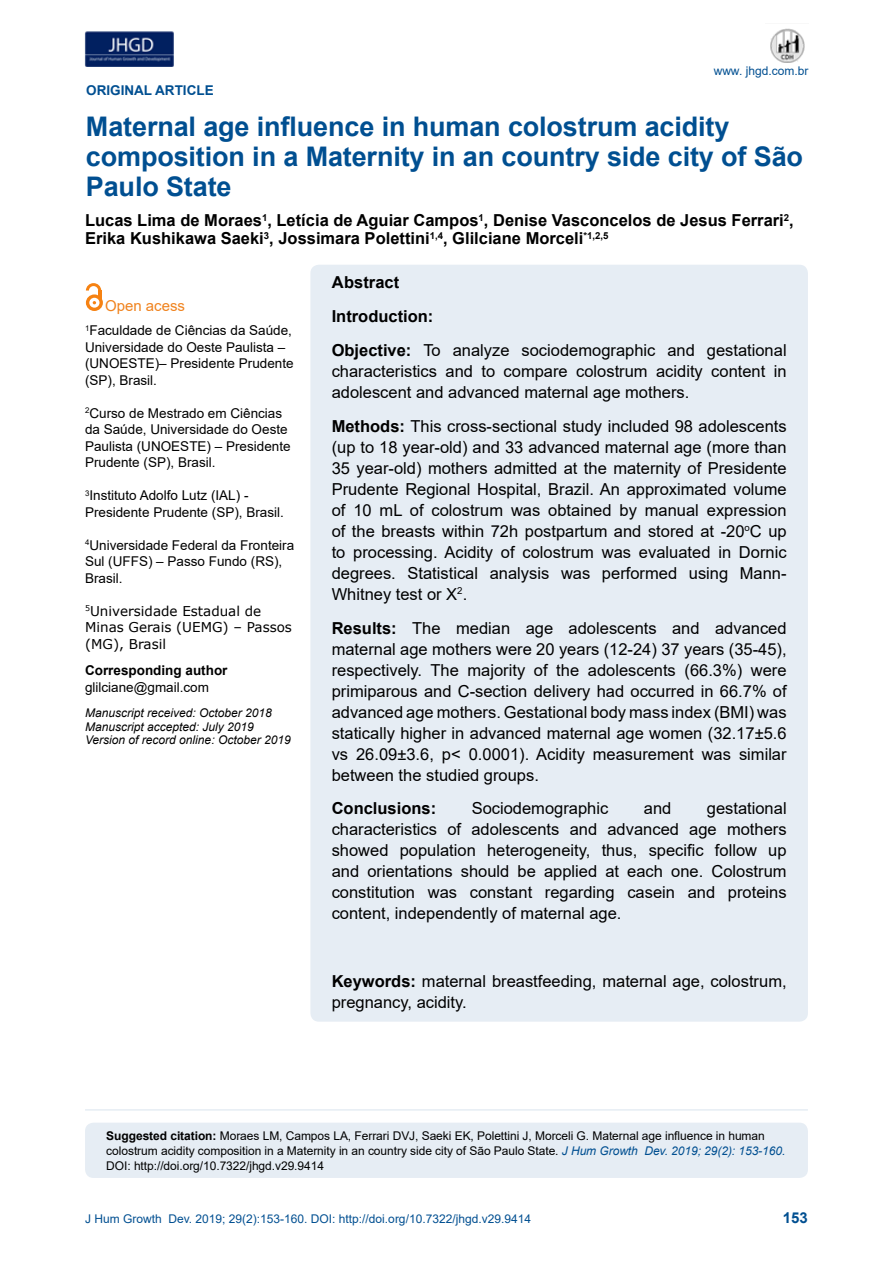
<style>
.page{position:relative;width:893px;height:1263px;background:#fff}
.page>*{position:absolute;margin:0;border:0;box-sizing:border-box;transform-origin:0 0}
.t1{font:700 27px/30px "Arial";letter-spacing:-.005em;color:#004f91}
.t2{font:16.5px/21px "Arial";color:#000}
.t3{font:700 16.5px/18px "Arial";color:#000}
.t4{font:15px "Arial";color:#f0831e}
.t5{font:700 15px "Arial";color:#004f91}
.t6{font:13.5px/16.5px "Arial";color:#000}
.t7{font:13.5px/16.5px "Verdana";color:#000}
.t8{font:700 13.5px "Arial";color:#000}
.t9{font:700 13.5px "Arial";color:#004f91}
.t10{font:12px/15px "Arial";letter-spacing:-.005em;color:#000}
.t11{font:italic 12px/13.5px "Arial";color:#000}
.t12{font:12px "Arial";color:#004f91}
.s1{font-weight:700}
.s2{font-style:italic;color:#004f91}
</style>
<div class="page">
<img style="left:85px;top:31px;width:89px;height:36px">
<img style="left:770px;top:28px;width:35px;height:35px">
<div style="left:310px;top:265px;width:498px;height:757px;background:#e6edf4;border-radius:9px"></div>
<div style="left:85px;top:1123px;width:723px;height:55px;background:#e6edf4;border-radius:9px"></div>
<div style="left:86px;top:294px;width:17px;height:17px;background:#f68212;border-radius:50%"></div>
<svg style="left:89px;top:298px;width:11px;height:10px"></svg>
<svg style="left:86px;top:283px;width:15px;height:21px"></svg>
<hr style="left:85px;top:1109px;width:723px;height:1px;background:#e6edf4">
<p class="t9" style="left:86px;top:81px;width:129px">ORIGINAL ARTICLE</p>
<p class="t12" style="left:714px;top:63px;width:96px">www. jhgd.com.br</p>
<h1 class="t1" style="left:86px;top:112px;width:719px">Maternal age influence in human colostrum acidity composition in a Maternity in an country side city of São<br>Paulo State</h1>
<p class="t3" style="left:85px;top:212px;width:710px">Lucas Lima de Moraes<sup>1</sup>, Letícia de Aguiar Campos<sup>1</sup>, Denise Vasconcelos de Jesus Ferrari<sup>2</sup>,<br>Erika Kushikawa Saeki<sup>3</sup>, Jossimara Polettini<sup>1,4</sup>, Glilciane Morceli<sup>*1,2,5</sup></p>
<p class="t4" style="left:105px;top:295px;width:82px">Open acess</p>
<p class="t6" style="left:85px;top:322px;width:210px"><sup>1</sup>Faculdade de Ciências da Saúde,<br>Universidade do Oeste Paulista – (UNOESTE)– Presidente Prudente (SP), Brasil.</p>
<p class="t6" style="left:85px;top:405px;width:207px"><sup>2</sup>Curso de Mestrado em Ciências da Saúde, Universidade do Oeste<br>Paulista (UNOESTE) – Presidente<br>Prudente (SP), Brasil.</p>
<p class="t6" style="left:85px;top:487px;width:200px"><sup>3</sup>Instituto Adolfo Lutz (IAL) -<br>Presidente Prudente (SP), Brasil.</p>
<p class="t6" style="left:85px;top:537px;width:211px"><sup>4</sup>Universidade Federal da Fronteira<br>Sul (UFFS) – Passo Fundo (RS),<br>Brasil.</p>
<p class="t7" style="left:85px;top:602px;width:208px"><sup>5</sup>Universidade Estadual de<br>Minas Gerais (UEMG) – Passos (MG), Brasil</p>
<p class="t8" style="left:85px;top:661px;width:144px">Corresponding author</p>
<p class="t6" style="left:85px;top:679px;width:125px">glilciane@gmail.com</p>
<p class="t11" style="left:85px;top:707px;width:207px">Manuscript received: October 2018<br>Manuscript accepted: July 2019<br>Version of record online: October 2019</p>
<p class="t2" style="left:332px;top:266px;width:456px;line-height:33.8px"><span class="s1">Abstract<br>Introduction:<br>Objective:</span> To analyze sociodemographic and gestational</p>
<p class="t2" style="left:332px;top:361px;width:456px">characteristics and to compare colostrum acidity content in adolescent and advanced maternal age mothers.</p>
<p class="t2" style="left:332px;top:415px;width:456px;text-align:justify"><span class="s1">Methods:</span> This cross-sectional study included 98 adolescents (up to 18 year-old) and 33 advanced maternal age (more than 35 year-old) mothers admitted at the maternity of Presidente Prudente Regional Hospital, Brazil. An approximated volume of 10 mL of colostrum was obtained by manual expression of the breasts within 72h postpartum and stored at -20<sup>o</sup>C up to processing. Acidity of colostrum was evaluated in Dornic degrees. Statistical analysis was performed using Mann-Whitney test or X<sup>2</sup>.</p>
<p class="t2" style="left:332px;top:617px;width:456px;text-align:justify"><span class="s1">Results:</span> The median age adolescents and advanced maternal age mothers were 20 years (12-24) 37 years (35-45), respectively. The majority of the adolescents (66.3%) were primiparous and C-section delivery had occurred in 66.7% of advanced age mothers. Gestational body mass index (BMI) was statically higher in advanced maternal age women (32.17±5.6 vs 26.09±3.6, p&lt; 0.0001). Acidity measurement was similar between the studied groups.</p>
<p class="t3" style="left:332px;top:800px;width:106px">Conclusions:</p>
<p class="t2" style="left:472px;top:798px;width:138px">Sociodemographic</p>
<p class="t2" style="left:644px;top:798px;width:29px">and</p>
<p class="t2" style="left:332px;top:798px;width:456px;text-align:justify;text-indent:375px">gestational characteristics of adolescents and advanced age mothers showed population heterogeneity, thus, specific follow up and orientations should be applied at each one. Colostrum constitution was constant regarding casein and proteins content, independently of maternal age.</p>
<p class="t2" style="left:332px;top:970px;width:456px"><span class="s1">Keywords:</span> maternal breastfeeding, maternal age, colostrum, pregnancy, acidity.</p>
<p class="t10" style="left:106px;top:1128px;width:681px"><span class="s1">Suggested citation:</span> Moraes LM, Campos LA, Ferrari DVJ, Saeki EK, Polettini J, Morceli G. Maternal age influence in human colostrum acidity composition in a Maternity in an country side city of São Paulo State. <span class="s2">J Hum Growth Dev. 2019; 29(2): 153-160.<br></span>DOI: http://doi.org/10.7322/jhgd.v29.9414</p>
<p class="t12" style="left:85px;top:1210px;width:448px">J Hum Growth Dev. 2019; 29(2):153-160. DOI: http://doi.org/10.7322/jhgd.v29.9414</p>
<p class="t5" style="left:783px;top:1207px;width:27px">153</p>
</div>
